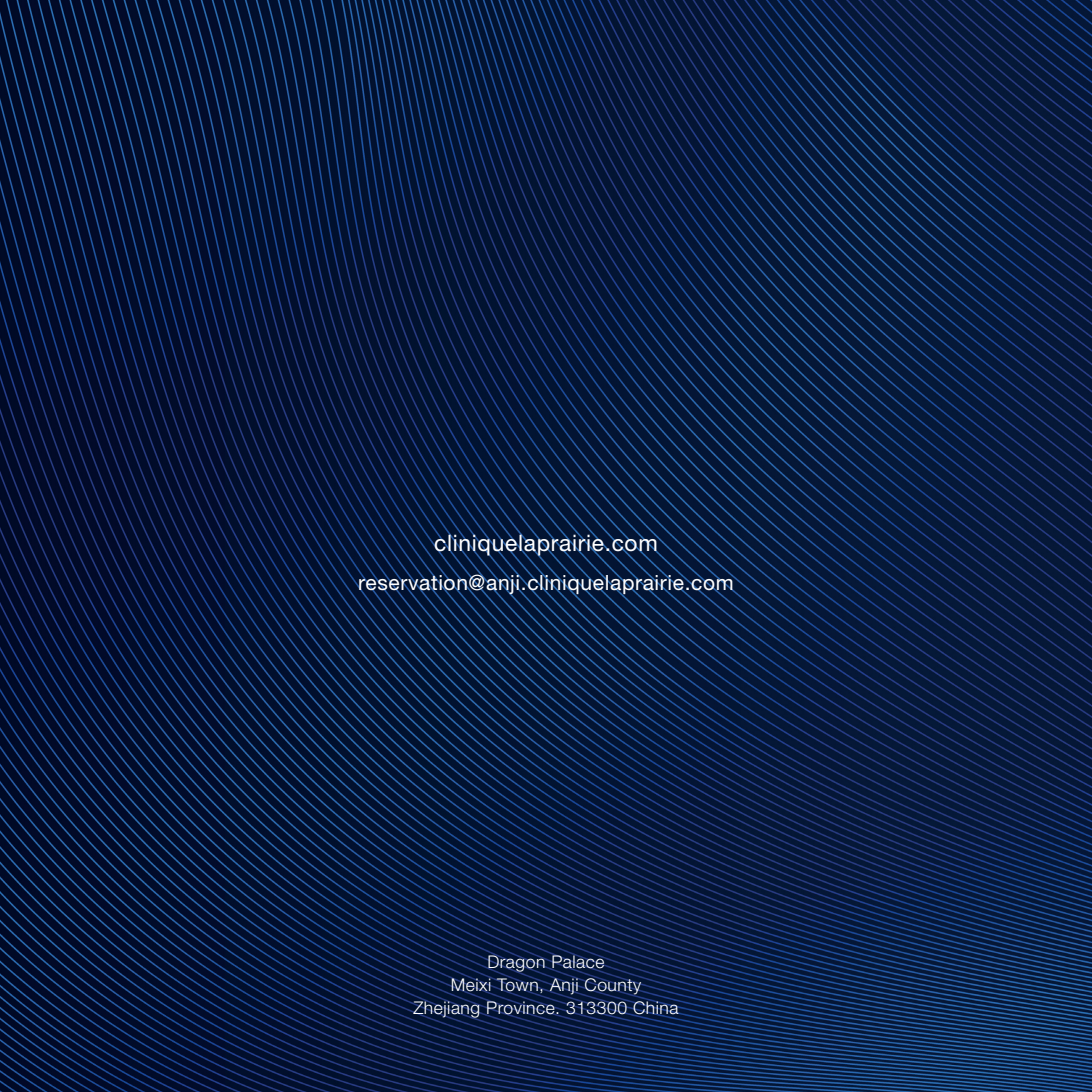
<style>
.page{position:relative;width:1092px;height:1092px;background:#fff}
.page>*{position:absolute;margin:0;border:0;box-sizing:border-box;transform-origin:0 0}
.t1{font:22.75px "Helvetica Neue LT Pro";letter-spacing:.03em;color:#fff}
.t2{font:21px "Helvetica Neue LT Pro";letter-spacing:.03em;color:#fff}
.t3{font:300 17.5px "Helvetica Neue LT Pro";letter-spacing:.03em;color:#fff}
</style>
<div class="page">
<img style="left:0;top:0;width:1091px;height:1091px">
<p class="t1" style="left:434px;top:528px;width:225px">cliniquelaprairie.com</p>
<p class="t2" style="left:358px;top:569px;width:377px">reservation@anji.cliniquelaprairie.com</p>
<p class="t3" style="left:487px;top:950px;width:119px">Dragon Palace</p>
<p class="t3" style="left:450px;top:973px;width:192px">Meixi Town, Anji County</p>
<p class="t3" style="left:413px;top:996px;width:267px">Zhejiang Province. 313300 China</p>
</div>
